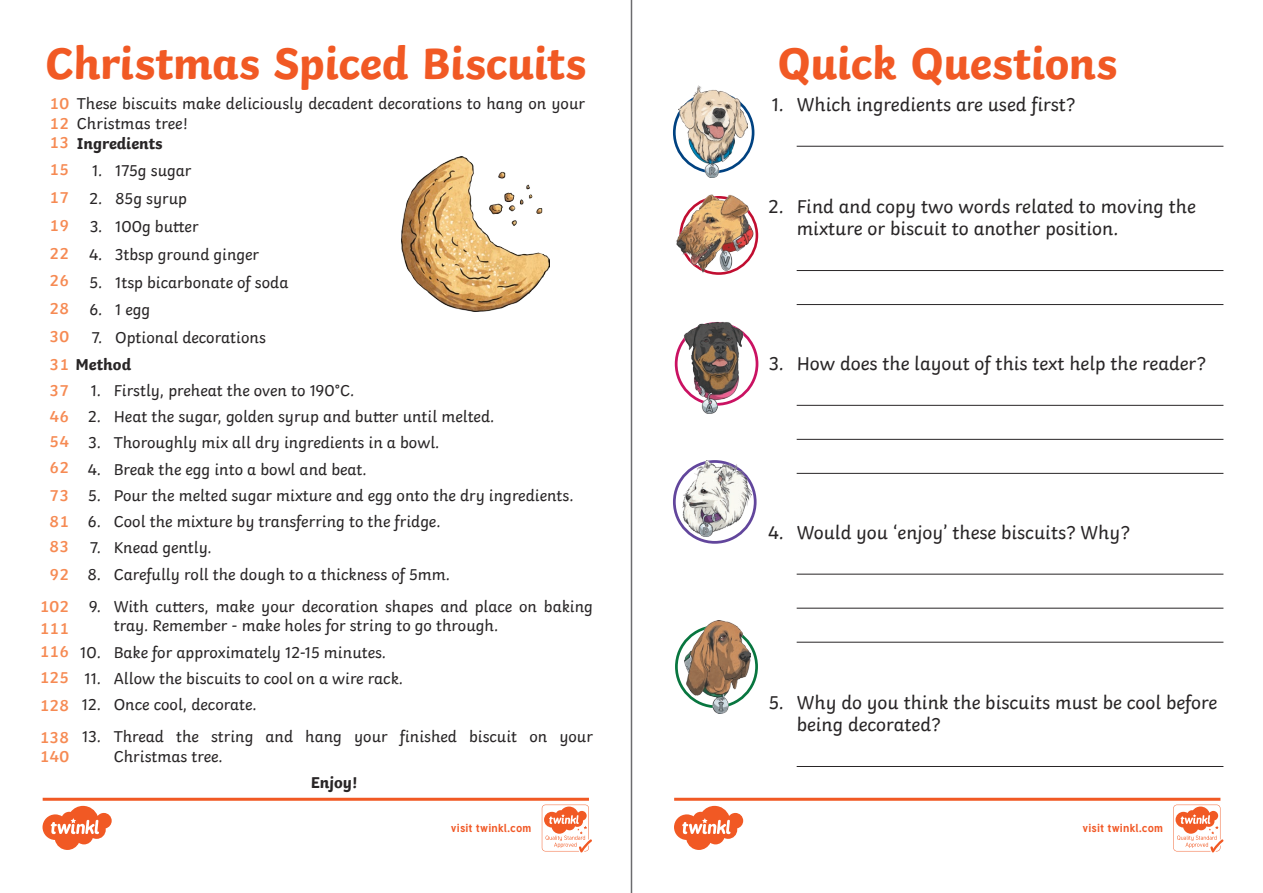
<style>
.page{position:relative;width:1263px;height:893px;background:#fff}
.page>*{position:absolute;margin:0;border:0;box-sizing:border-box;transform-origin:0 0}
.Heading_1{font:700 46.5px "Twinkl";letter-spacing:-.01em;color:#f15924}
.t1{font:19.5px/21.8px "Twinkl";color:#282526}
.KS2_Body_Copy{font:16.5px/19.5px "Twinkl";color:#282526}
.KS1_Body_Copy{font:600 16.5px/19.8px "Twinkl";color:#f68a53}
.KS1_Body_Copy-2{font:700 16.5px "Twinkl";color:#282526}
.KS2_Body_Copy-2{font:700 16.5px "Twinkl";color:#282526}
.t2{font:700 11.4px "Tuffy";letter-spacing:.015em;color:#f15927}
.s1{font-weight:600;color:#f68a53}
.s2{font-weight:700}
</style>
<div class="page">
<hr style="left:631px;top:0;width:1px;height:893px;background:#6b6b6e">
<svg style="left:676px;top:627px;width:81px;height:80px"></svg>
<div style="left:675px;top:625px;width:83px;height:83px;border:3px solid #08763f;border-radius:50%"></div>
<img style="left:684px;top:621px;width:66px;height:93px">
<svg style="left:674px;top:461px;width:81px;height:81px"></svg>
<div style="left:673px;top:460px;width:83px;height:84px;border:3px solid #62469c;border-radius:50%"></div>
<img style="left:682px;top:461px;width:70px;height:76px">
<svg style="left:676px;top:323px;width:81px;height:81px"></svg>
<div style="left:675px;top:322px;width:83px;height:84px;border:3px solid #ca1262;border-radius:50%"></div>
<img style="left:683px;top:321px;width:62px;height:93px">
<img style="left:676px;top:194px;width:80px;height:80px">
<div style="left:673px;top:92px;width:81px;height:81px;border:3px solid #004281;border-radius:50%"></div>
<img style="left:678px;top:85px;width:70px;height:93px">
<img style="left:402px;top:157px;width:147px;height:155px">
<hr style="left:797px;top:146px;width:426px;height:1px;background:#282526">
<hr style="left:797px;top:270px;width:426px;height:1px;background:#282526">
<hr style="left:797px;top:304px;width:426px;height:1px;background:#282526">
<hr style="left:797px;top:405px;width:426px;height:1px;background:#282526">
<hr style="left:797px;top:439px;width:426px;height:1px;background:#282526">
<hr style="left:797px;top:473px;width:426px;height:1px;background:#282526">
<hr style="left:797px;top:574px;width:426px;height:1px;background:#282526">
<hr style="left:797px;top:608px;width:426px;height:1px;background:#282526">
<hr style="left:797px;top:642px;width:426px;height:1px;background:#282526">
<hr style="left:797px;top:766px;width:426px;height:1px;background:#282526">
<svg style="left:43px;top:798px;width:549px;height:54px"></svg>
<svg style="left:674px;top:798px;width:549px;height:54px"></svg>
<div style="left:124px;top:809px;width:81px;height:32px;background:#fff"></div>
<div style="left:749px;top:809px;width:81px;height:32px;background:#fff"></div>
<p class="Heading_1" style="left:45px;top:25px;width:543px">Christmas Spiced Biscuits</p>
<p class="Heading_1" style="left:777px;top:25px;width:341px">Quick Questions</p>
<p class="KS1_Body_Copy" style="left:50px;top:92px;width:21px">10<br>12</p>
<p class="KS1_Body_Copy" style="left:50px;top:131px;width:21px">13</p>
<p class="KS1_Body_Copy" style="left:50px;top:158px;width:21px">15</p>
<p class="KS1_Body_Copy" style="left:50px;top:186px;width:21px">17</p>
<p class="KS1_Body_Copy" style="left:50px;top:214px;width:21px">19</p>
<p class="KS1_Body_Copy" style="left:50px;top:242px;width:21px">22</p>
<p class="KS1_Body_Copy" style="left:50px;top:269px;width:21px">26</p>
<p class="KS1_Body_Copy" style="left:50px;top:297px;width:21px">28</p>
<p class="KS1_Body_Copy" style="left:50px;top:325px;width:21px">30</p>
<p class="KS1_Body_Copy-2" style="left:50px;top:350px;width:83px"><span class="s1">31</span> Method</p>
<p class="KS1_Body_Copy" style="left:50px;top:379px;width:21px">37</p>
<p class="KS1_Body_Copy" style="left:50px;top:405px;width:21px">46</p>
<p class="KS1_Body_Copy" style="left:50px;top:430px;width:21px">54</p>
<p class="KS1_Body_Copy" style="left:50px;top:456px;width:21px">62</p>
<p class="KS1_Body_Copy" style="left:50px;top:484px;width:21px">73</p>
<p class="KS1_Body_Copy" style="left:50px;top:510px;width:21px">81</p>
<p class="KS1_Body_Copy" style="left:50px;top:535px;width:21px">83</p>
<p class="KS1_Body_Copy" style="left:50px;top:563px;width:21px">92</p>
<p class="KS1_Body_Copy" style="left:40px;top:595px;width:31px">102</p>
<p class="KS1_Body_Copy" style="left:40px;top:617px;width:31px">111</p>
<p class="KS1_Body_Copy" style="left:40px;top:640px;width:31px">116</p>
<p class="KS1_Body_Copy" style="left:40px;top:666px;width:31px">125</p>
<p class="KS1_Body_Copy" style="left:40px;top:694px;width:31px">128</p>
<p class="KS1_Body_Copy" style="left:40px;top:726px;width:31px">138</p>
<p class="KS1_Body_Copy" style="left:40px;top:745px;width:31px">140</p>
<p class="t1" style="left:772px;top:92px;width:305px">1. Which ingredients are used first?</p>
<p class="KS2_Body_Copy" style="left:77px;top:92px;width:510px">These biscuits make deliciously decadent decorations to hang on your<br>Christmas tree!<br><span class="s2">Ingredients</span></p>
<p class="KS2_Body_Copy" style="left:92px;top:160px;width:101px">1. 175g sugar</p>
<p class="KS2_Body_Copy" style="left:89px;top:187px;width:99px">2. 85g syrup</p>
<p class="KS2_Body_Copy" style="left:90px;top:215px;width:110px">3. 100g butter</p>
<p class="KS2_Body_Copy" style="left:89px;top:243px;width:172px">4. 3tbsp ground ginger</p>
<p class="KS2_Body_Copy" style="left:90px;top:271px;width:200px">5. 1tsp bicarbonate of soda</p>
<p class="KS2_Body_Copy" style="left:89px;top:298px;width:62px">6. 1 egg</p>
<p class="KS2_Body_Copy" style="left:92px;top:326px;width:176px">7. Optional decorations</p>
<p class="t1" style="left:797px;top:194px;width:401px;text-indent:-28px">2. Find and copy two words related to moving the mixture or biscuit to another position.</p>
<p class="t1" style="left:769px;top:351px;width:438px">3. How does the layout of this text help the reader?</p>
<p class="KS2_Body_Copy" style="left:91px;top:379px;width:265px">1. Firstly, preheat the oven to 190°C.</p>
<p class="KS2_Body_Copy" style="left:88px;top:405px;width:408px">2. Heat the sugar, golden syrup and butter until melted.</p>
<p class="KS2_Body_Copy" style="left:89px;top:432px;width:352px">3. Thoroughly mix all dry ingredients in a bowl.</p>
<p class="KS2_Body_Copy" style="left:88px;top:458px;width:281px">4. Break the egg into a bowl and beat.</p>
<p class="KS2_Body_Copy" style="left:88px;top:484px;width:487px">5. Pour the melted sugar mixture and egg onto the dry ingredients.</p>
<p class="KS2_Body_Copy" style="left:88px;top:510px;width:354px">6. Cool the mixture by transferring to the fridge.</p>
<p class="KS2_Body_Copy" style="left:90px;top:537px;width:123px">7. Knead gently.</p>
<p class="KS2_Body_Copy" style="left:87px;top:563px;width:364px">8. Carefully roll the dough to a thickness of 5mm.</p>
<p class="KS2_Body_Copy" style="left:114px;top:595px;width:481px;text-indent:-25px">9. With cutters, make your decoration shapes and place on baking tray. Remember - make holes for string to go through.</p>
<p class="KS2_Body_Copy" style="left:80px;top:641px;width:308px">10. Bake for approximately 12-15 minutes.</p>
<p class="KS2_Body_Copy" style="left:85px;top:667px;width:320px">11. Allow the biscuits to cool on a wire rack.</p>
<p class="KS2_Body_Copy" style="left:82px;top:693px;width:177px">12. Once cool, decorate.</p>
<p class="KS2_Body_Copy" style="left:114px;top:726px;width:481px;text-indent:-31px">13. Thread the string and hang your finished biscuit on your<br>Christmas tree.</p>
<p class="KS2_Body_Copy-2" style="left:311px;top:769px;width:48px">Enjoy!</p>
<p class="t1" style="left:768px;top:519px;width:363px">4. Would you ‘enjoy’ these biscuits? Why?</p>
<p class="t1" style="left:797px;top:690px;width:422px;text-indent:-28px">5. Why do you think the biscuits must be cool before being decorated?</p>
<p class="t2" style="left:451px;top:819px;width:82px">visit twinkl.com</p>
<p class="t2" style="left:1082px;top:819px;width:82px">visit twinkl.com</p>
</div>
